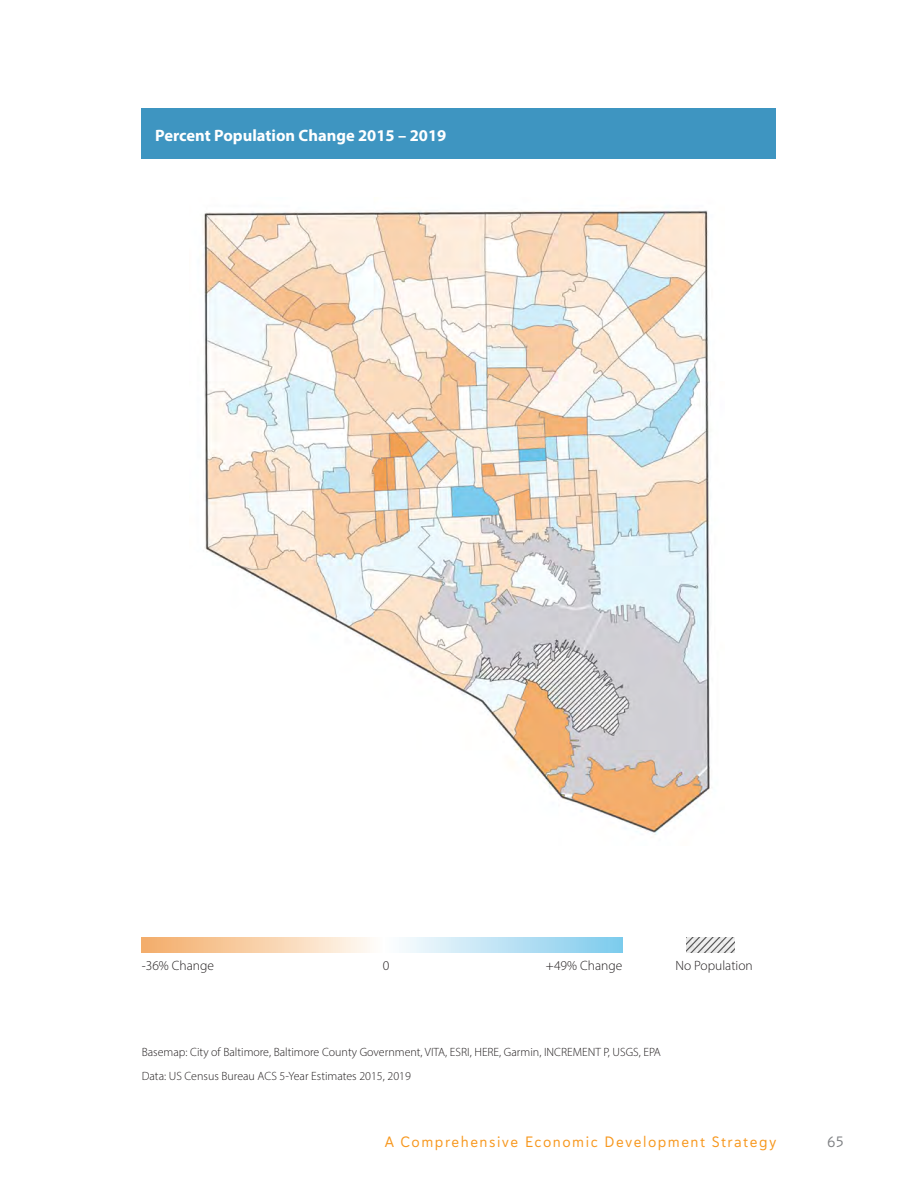
<style>
.page{position:relative;width:918px;height:1188px;background:#fff}
.page>*{position:absolute;margin:0;border:0;box-sizing:border-box;transform-origin:0 0}
.app6-maphead{font:700 16.5px "Myriad Pro";color:#fff}
.t1{font:15px "Haboro Soft Nor Reg";letter-spacing:.1em;color:#f7971d}
.t2{font:15px "Haboro Soft Nor Reg";color:#808285}
.app6-legend{font:300 13.5px "Myriad Pro";color:#231f20}
.app7-notes{font:300 12px "Myriad Pro";color:#231f20}
</style>
<div class="page">
<img style="left:204px;top:210px;width:506px;height:625px">
<div style="left:142px;top:108px;width:634px;height:50px;background:#3e95c1"></div>
<svg style="left:142px;top:937px;width:480px;height:16px"></svg>
<img style="left:687px;top:937px;width:48px;height:16px">
<p class="app6-maphead" style="left:155px;top:124px;width:293px">Percent Population Change 2015 – 2019</p>
<p class="app6-legend" style="left:142px;top:958px;width:74px">-36% Change</p>
<p class="app6-legend" style="left:383px;top:958px;width:8px">0</p>
<p class="app6-legend" style="left:546px;top:958px;width:78px">+49% Change</p>
<p class="app6-legend" style="left:675px;top:958px;width:79px">No Population</p>
<p class="app7-notes" style="left:142px;top:1045px;width:521px">Basemap: City of Baltimore, Baltimore County Government, VITA, ESRI, HERE, Garmin, INCREMENT P, USGS, EPA</p>
<p class="app7-notes" style="left:142px;top:1068px;width:271px">Data: US Census Bureau ACS 5-Year Estimates 2015, 2019</p>
<p class="t1" style="left:385px;top:1132px;width:393px">A Comprehensive Economic Development Strategy</p>
<p class="t2" style="left:827px;top:1132px;width:18px">65</p>
</div>
